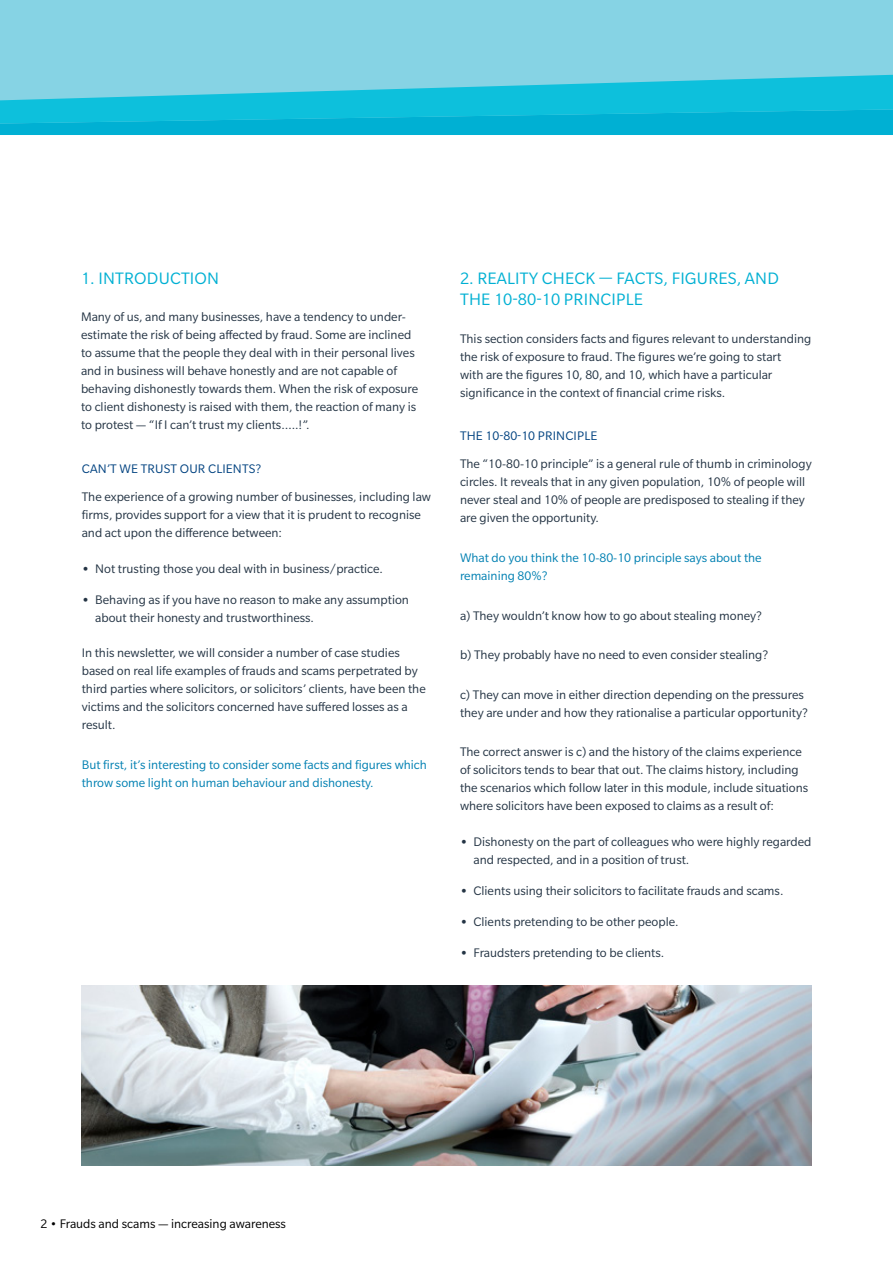
<style>
.page{position:relative;width:893px;height:1263px;background:#fff}
.page>*{position:absolute;margin:0;border:0;box-sizing:border-box;transform-origin:0 0}
.t1{font:18px/21px "Slate Pro";letter-spacing:.01em;color:#00b0d3}
.t2{font:13.5px/18px "Slate Pro";color:#243444}
.t3{font:13.5px/18px "Slate Pro";color:#0080b2}
.t4{font:13.5px "Slate Pro";letter-spacing:.01em;color:#004280}
.t5{font:13.5px "Slate Pro";color:#000}
.s1{font-weight:700}
</style>
<div class="page">
<div style="left:0;top:0;width:893px;height:135px;background:#86d3e4"></div>
<svg style="left:0;top:75px;width:893px;height:60px"></svg>
<img style="left:82px;top:985px;width:730px;height:180px">
<h1 class="t1" style="left:81px;top:267px;width:140px">1. INTRODUCTION</h1>
<p class="t2" style="left:81px;top:308px;width:339px">Many of us, and many businesses, have a tendency to under&shy;estimate the risk of being affected by fraud. Some are inclined to assume that the people they deal with in their personal lives and in business will behave honestly and are not capable of behaving dishonestly towards them. When the risk of exposure to client dishonesty is raised with them, the reaction of many is to protest — “If I can’t trust my clients…..!”.</p>
<p class="t4" style="left:82px;top:461px;width:181px">CAN’T WE TRUST OUR CLIENTS?</p>
<p class="t2" style="left:82px;top:488px;width:351px">The experience of a growing number of businesses, including law firms, provides support for a view that it is prudent to recognise and act upon the difference between:</p>
<p class="t2" style="left:82px;top:559px;width:303px"><span class="s1">•</span> Not trusting those you deal with in business/practice.</p>
<p class="t2" style="left:95px;top:590px;width:315px;text-indent:-13px"><span class="s1">•</span> Behaving as if you have no reason to make any assumption about their honesty and trustworthiness.</p>
<p class="t2" style="left:82px;top:644px;width:346px">In this newsletter, we will consider a number of case studies based on real life examples of frauds and scams perpetrated by third parties where solicitors, or solicitors’ clients, have been the victims and the solicitors concerned have suffered losses as a result.</p>
<p class="t3" style="left:82px;top:755px;width:347px">But first, it’s interesting to consider some facts and figures which throw some light on human behaviour and dishonesty.</p>
<h1 class="t1" style="left:460px;top:267px;width:320px">2. REALITY CHECK — FACTS, FIGURES, AND<br>THE 10-80-10 PRINCIPLE</h1>
<p class="t2" style="left:460px;top:330px;width:353px">This section considers facts and figures relevant to understanding the risk of exposure to fraud. The figures we’re going to start<br>with are the figures 10, 80, and 10, which have a particular significance in the context of financial crime risks.</p>
<p class="t4" style="left:460px;top:428px;width:139px">THE 10-80-10 PRINCIPLE</p>
<p class="t2" style="left:460px;top:455px;width:353px">The “10-80-10 principle” is a general rule of thumb in criminology circles. It reveals that in any given population, 10% of people will never steal and 10% of people are predisposed to stealing if they are given the opportunity.</p>
<p class="t3" style="left:460px;top:549px;width:303px">What do you think the 10-80-10 principle says about the remaining 80%?</p>
<p class="t2" style="left:460px;top:606px;width:304px">a) They wouldn’t know how to go about stealing money?</p>
<p class="t2" style="left:460px;top:646px;width:310px">b) They probably have no need to even consider stealing?</p>
<p class="t2" style="left:460px;top:685px;width:349px">c) They can move in either direction depending on the pressures they are under and how they rationalise a particular opportunity?</p>
<p class="t2" style="left:460px;top:743px;width:350px">The correct answer is c) and the history of the claims experience of solicitors tends to bear that out. The claims history, including the scenarios which follow later in this module, include situations where solicitors have been exposed to claims as a result of:</p>
<p class="t2" style="left:473px;top:832px;width:339px;text-indent:-14px"><span class="s1">•</span> Dishonesty on the part of colleagues who were highly regarded and respected, and in a position of trust.</p>
<p class="t2" style="left:460px;top:881px;width:325px"><span class="s1">•</span> Clients using their solicitors to facilitate frauds and scams.</p>
<p class="t2" style="left:460px;top:912px;width:220px"><span class="s1">•</span> Clients pretending to be other people.</p>
<p class="t2" style="left:460px;top:943px;width:206px"><span class="s1">•</span> Fraudsters pretending to be clients.</p>
<p class="t5" style="left:41px;top:1216px;width:247px">2 • Frauds and scams — increasing awareness</p>
</div>
